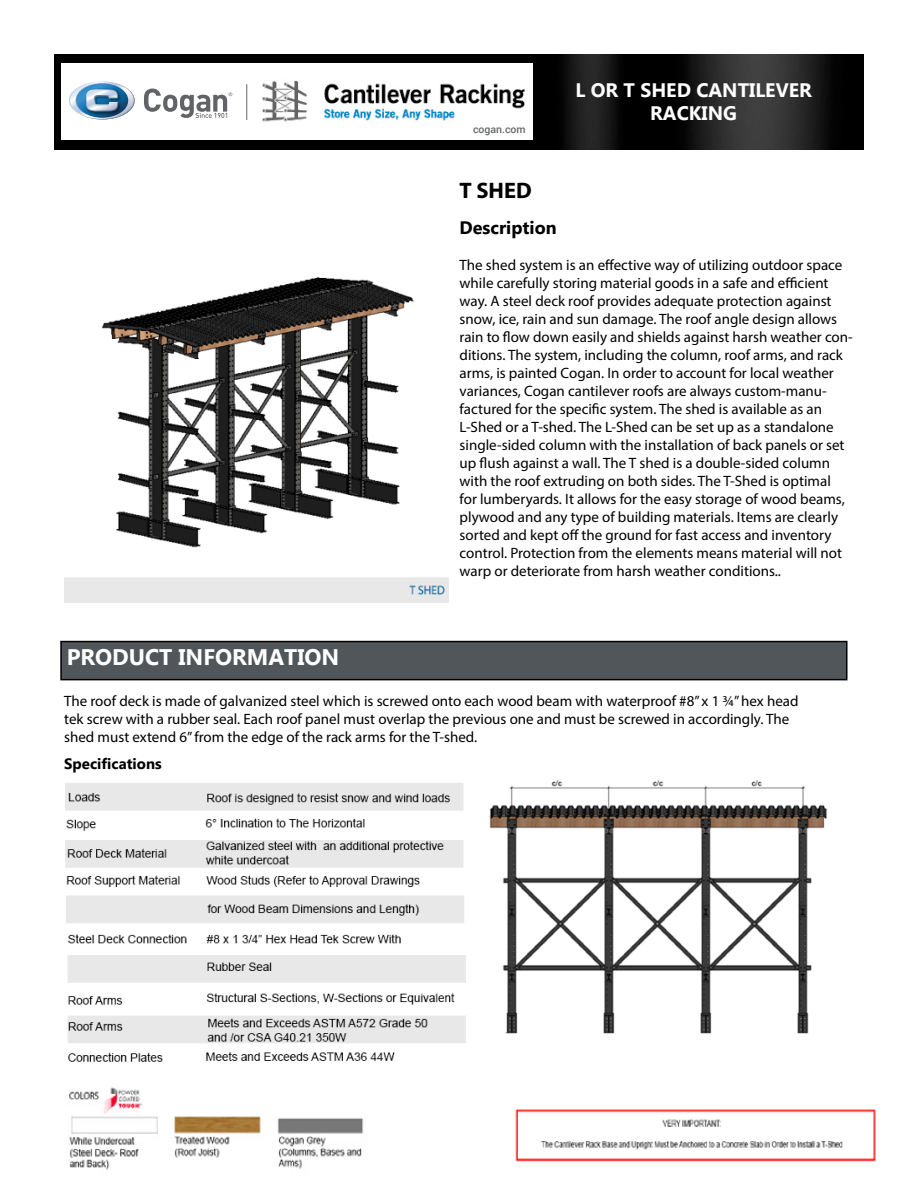
<style>
.page{position:relative;width:918px;height:1188px;background:#fff}
.page>*{position:absolute;margin:0;border:0;box-sizing:border-box;transform-origin:0 0}
.t1{font:700 22.5px "Myanmar Text";color:#fff}
.t2{font:700 22.5px "Myriad Pro";color:#000}
.t3{font:700 19.5px/23.4px "Myanmar Text";color:#fff;text-align:center}
.t4{font:700 18px "Myanmar Text";color:#000}
.t5{font:15px/18px "Myriad Pro";color:#000}
.t6{font:700 15px "Myanmar Text";color:#000}
.t7{font:500 10.5px "Roboto";color:#646768}
</style>
<div class="page">
<img style="left:54px;top:54px;width:810px;height:95px">
<div style="left:61px;top:642px;width:786px;height:38px;background:#50565a"></div>
<div style="left:60px;top:641px;width:788px;height:39px;border:2px solid #000"></div>
<img style="left:64px;top:277px;width:384px;height:326px">
<img style="left:65px;top:780px;width:762px;height:282px">
<img style="left:69px;top:1087px;width:295px;height:83px">
<img style="left:515px;top:1109px;width:361px;height:53px">
<div style="left:61px;top:63px;width:472px;height:77px;background:#fff"></div>
<svg style="left:69px;top:82px;width:66px;height:38px"></svg>
<svg style="left:144px;top:89px;width:88px;height:29px"></svg>
<hr style="left:246px;top:84px;width:1px;height:36px;background:#626365">
<img style="left:262px;top:80px;width:263px;height:42px">
<p class="t7" style="left:473px;top:122px;width:54px">cogan.com</p>
<h1 class="t2" style="left:460px;top:176px;width:74px">T SHED</h1>
<h2 class="t3" style="left:575px;top:79px;width:238px">L OR T SHED CANTILEVER<br>RACKING</h2>
<h1 class="t1" style="left:67px;top:644px;width:274px">PRODUCT INFORMATION</h1>
<p class="t4" style="left:460px;top:218px;width:99px">Description</p>
<p class="t5" style="left:460px;top:256px;width:395px">The shed system is an effective way of utilizing outdoor space while carefully storing material goods in a safe and efficient way. A steel deck roof provides adequate protection against snow, ice, rain and sun damage. The roof angle design allows rain to flow down easily and shields against harsh weather con&shy;ditions. The system, including the column, roof arms, and rack arms, is painted Cogan. In order to account for local weather variances, Cogan cantilever roofs are always custom-manu&shy;factured for the specific system. The shed is available as an L-Shed or a T-shed. The L-Shed can be set up as a standalone single-sided column with the installation of back panels or set up flush against a wall. The T shed is a double-sided column with the roof extruding on both sides. The T-Shed is optimal<br>for lumberyards. It allows for the easy storage of wood beams, plywood and any type of building materials. Items are clearly sorted and kept off the ground for fast access and inventory control. Protection from the elements means material will not warp or deteriorate from harsh weather conditions..</p>
<p class="t5" style="left:64px;top:692px;width:736px">The roof deck is made of galvanized steel which is screwed onto each wood beam with waterproof #8” x 1 ¾” hex head tek screw with a rubber seal. Each roof panel must overlap the previous one and must be screwed in accordingly. The shed must extend 6” from the edge of the rack arms for the T-shed.</p>
<p class="t6" style="left:64px;top:755px;width:99px">Specifications</p>
</div>
